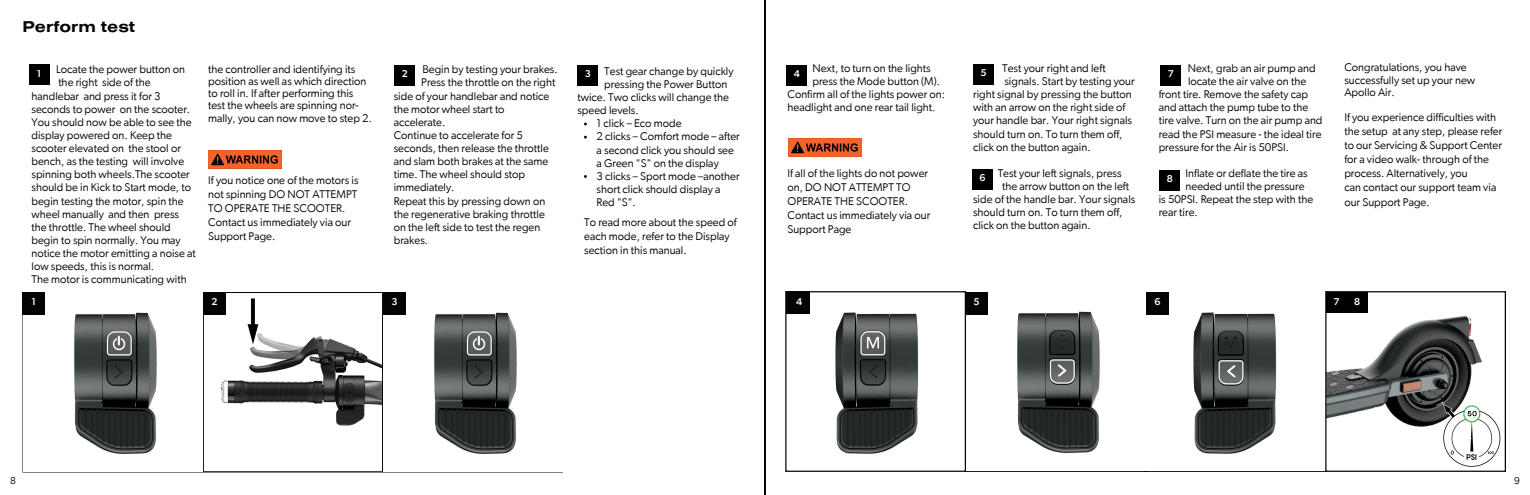
<style>
.page{position:relative;width:1530px;height:495px;background:#fff}
.page>*{position:absolute;margin:0;border:0;box-sizing:border-box;transform-origin:0 0}
.t1{font:700 16.25px "Nimbus San Ext";color:#040404}
.t2{font:11.25px/13.1px "Gibson";color:#040404}
.t3{font:500 10px "Gibson";color:#fff}
.t4{font:10px "Gibson";color:#040404}
.s1{color:#fff}
</style>
<div class="page">
<svg style="left:203px;top:292px;width:179px;height:180px"></svg>
<svg style="left:785px;top:291px;width:180px;height:181px"></svg>
<div style="left:787px;top:291px;width:22px;height:23px;background:#040404"></div>
<img style="left:383px;top:312px;width:134px;height:142px">
<img style="left:23px;top:312px;width:134px;height:142px">
<hr style="left:765px;top:0;width:1px;height:495px;background:#040404">
<div style="left:22px;top:292px;width:23px;height:22px;background:#040404"></div>
<div style="left:203px;top:292px;width:23px;height:22px;background:#040404"></div>
<div style="left:383px;top:292px;width:23px;height:22px;background:#040404"></div>
<svg style="left:965px;top:291px;width:181px;height:181px"></svg>
<svg style="left:1146px;top:312px;width:179px;height:160px"></svg>
<div style="left:965px;top:292px;width:23px;height:22px;background:#040404"></div>
<div style="left:1146px;top:292px;width:23px;height:22px;background:#040404"></div>
<div style="left:1161px;top:65px;width:20px;height:20px;background:#000"></div>
<div style="left:29px;top:64px;width:20px;height:21px;background:#000"></div>
<div style="left:395px;top:65px;width:20px;height:20px;background:#000"></div>
<div style="left:577px;top:65px;width:21px;height:20px;background:#000"></div>
<div style="left:787px;top:65px;width:20px;height:20px;background:#000"></div>
<div style="left:973px;top:64px;width:21px;height:20px;background:#000"></div>
<div style="left:972px;top:169px;width:21px;height:20px;background:#000"></div>
<div style="left:1160px;top:170px;width:20px;height:20px;background:#000"></div>
<img style="left:208px;top:151px;width:73px;height:18px">
<img style="left:788px;top:139px;width:73px;height:18px">
<svg style="left:1325px;top:291px;width:181px;height:181px"></svg>
<div style="left:1347px;top:293px;width:20px;height:20px;background:#000"></div>
<div style="left:1326px;top:293px;width:21px;height:20px;background:#000"></div>
<p class="t1" style="left:22px;top:22px;width:114px">Perform test</p>
<p class="t2" style="left:1002px;top:62px;width:105px">Test your right and left</p>
<p class="t2" style="left:1004px;top:75px;width:132px">signals. Start by testing your</p>
<p class="t2" style="left:973px;top:88px;width:160px">right signal by pressing the button</p>
<p class="t2" style="left:973px;top:101px;width:154px">with an arrow on the right side of</p>
<p class="t2" style="left:973px;top:115px;width:160px">your handle bar. Your right signals</p>
<p class="t2" style="left:973px;top:128px;width:151px">should turn on. To turn them off,</p>
<p class="t2" style="left:973px;top:141px;width:119px">click on the button again.</p>
<p class="t2" style="left:998px;top:167px;width:125px">Test your left signals, press</p>
<p class="t2" style="left:1002px;top:180px;width:128px">the arrow button on the left</p>
<p class="t2" style="left:973px;top:193px;width:164px">side of the handle bar. Your signals</p>
<p class="t2" style="left:973px;top:206px;width:151px">should turn on. To turn them off,</p>
<p class="t2" style="left:973px;top:220px;width:119px">click on the button again.</p>
<p class="t2" style="left:804px;top:62px;width:129px"><span class="s1">4</span> Next, to turn on the lights</p>
<p class="t2" style="left:812px;top:75px;width:129px">press the Mode button (M).</p>
<p class="t2" style="left:788px;top:88px;width:159px">Confirm all of the lights power on:</p>
<p class="t2" style="left:788px;top:101px;width:150px">headlight and one rear tail light.</p>
<p class="t2" style="left:1188px;top:62px;width:129px">Next, grab an air pump and</p>
<p class="t2" style="left:1188px;top:75px;width:120px">locate the air valve on the</p>
<p class="t2" style="left:1159px;top:88px;width:151px">front tire. Remove the safety cap</p>
<p class="t2" style="left:1159px;top:101px;width:151px">and attach the pump tube to the</p>
<p class="t2" style="left:1159px;top:115px;width:165px">tire valve. Turn on the air pump and</p>
<p class="t2" style="left:1159px;top:128px;width:164px">read the PSI measure - the ideal tire</p>
<p class="t2" style="left:1159px;top:141px;width:132px">pressure for the Air is 50PSI.</p>
<p class="t2" style="left:1186px;top:167px;width:124px">Inflate or deflate the tire as</p>
<p class="t2" style="left:1186px;top:180px;width:120px">needed until the pressure</p>
<p class="t2" style="left:1159px;top:193px;width:156px">is 50PSI. Repeat the step with the</p>
<p class="t2" style="left:1159px;top:206px;width:41px">rear tire.</p>
<p class="t2" style="left:208px;top:63px;width:160px;line-height:12.2px">the controller and identifying its position as well as which direction to roll in. If after performing this</p>
<p class="t2" style="left:208px;top:100px;width:165px;line-height:12.2px">test the wheels are spinning nor&shy;mally, you can now move to step 2.</p>
<p class="t2" style="left:416px;top:63px;width:143px;text-align:center"><span class="s1">2</span>Begin by testing your brakes.<br>Press the throttle on the right</p>
<p class="t2" style="left:394px;top:90px;width:157px">side of your handlebar and notice</p>
<p class="t2" style="left:394px;top:103px;width:112px">the motor wheel start to accelerate.</p>
<p class="t2" style="left:394px;top:129px;width:131px">Continue to accelerate for 5</p>
<p class="t2" style="left:394px;top:142px;width:157px">seconds, then release the throttle</p>
<p class="t2" style="left:394px;top:155px;width:156px">and slam both brakes at the same</p>
<p class="t2" style="left:394px;top:168px;width:133px">time. The wheel should stop</p>
<p class="t2" style="left:394px;top:181px;width:62px">immediately.</p>
<p class="t2" style="left:394px;top:195px;width:153px">Repeat this by pressing down on the regenerative braking throttle on the left side to test the regen brakes.</p>
<p class="t2" style="left:56px;top:63px;width:131px">Locate the power button on</p>
<p class="t2" style="left:31px;top:76px;width:166px;text-indent:27px">the right side of the handlebar and press it for 3 seconds to power on the scooter.<br>You should now be able to see the display powered on. Keep the scooter elevated on the stool or bench, as the testing will involve spinning both wheels.The scooter should be in Kick to Start mode, to begin testing the motor, spin the wheel manually and then press the throttle. The wheel should begin to spin normally. You may notice the motor emitting a noise at low speeds, this is normal.</p>
<p class="t2" style="left:31px;top:273px;width:157px">The motor is communicating with</p>
<p class="t2" style="left:604px;top:65px;width:131px">Test gear change by quickly</p>
<p class="t2" style="left:577px;top:78px;width:153px;text-indent:27px">pressing the Power Button twice. Two clicks will change the speed levels.</p>
<p class="t2" style="left:597px;top:117px;width:86px">1 click – Eco mode</p>
<p class="t2" style="left:597px;top:130px;width:145px">2 clicks – Comfort mode – after a second click you should see a Green "S" on the display</p>
<p class="t2" style="left:597px;top:170px;width:145px">3 clicks – Sport mode –another short click should display a<br>Red "S".</p>
<p class="t3" style="left:37px;top:69px;width:6px">1</p>
<p class="t3" style="left:402px;top:69px;width:8px">2</p>
<p class="t3" style="left:585px;top:69px;width:8px">3</p>
<p class="t3" style="left:794px;top:69px;width:8px">4</p>
<p class="t3" style="left:980px;top:68px;width:8px">5</p>
<p class="t3" style="left:1168px;top:69px;width:8px">7</p>
<p class="t2" style="left:788px;top:167px;width:144px;line-height:14px">If all of the lights do not power on, DO NOT ATTEMPT TO<br>OPERATE THE SCOOTER.<br>Contact us immediately via our<br>Support Page</p>
<p class="t3" style="left:979px;top:173px;width:8px">6</p>
<p class="t3" style="left:1167px;top:174px;width:8px">8</p>
<p class="t2" style="left:208px;top:174px;width:152px;line-height:14px">If you notice one of the motors is not spinning DO NOT ATTEMPT<br>TO OPERATE THE SCOOTER.<br>Contact us immediately via our<br>Support Page.</p>
<p class="t2" style="left:584px;top:215px;width:154px;line-height:14px">To read more about the speed of each mode, refer to the Display section in this manual.</p>
<p class="t3" style="left:31px;top:297px;width:6px">1</p>
<p class="t3" style="left:211px;top:297px;width:8px">2</p>
<p class="t3" style="left:392px;top:297px;width:8px">3</p>
<p class="t3" style="left:796px;top:297px;width:8px">4</p>
<p class="t3" style="left:974px;top:297px;width:8px">5</p>
<p class="t3" style="left:1154px;top:297px;width:8px">6</p>
<p class="t2" style="left:1344px;top:62px;width:132px;line-height:12.2px">Congratulations, you have successfully set up your new<br>Apollo Air.</p>
<p class="t2" style="left:1344px;top:111px;width:159px;line-height:14px">If you experience difficulties with the setup at any step, please refer to our Servicing &amp; Support Center for a video walk- through of the process. Alternatively, you</p>
<p class="t2" style="left:1344px;top:181px;width:153px;line-height:14px">can contact our support team via our Support Page.</p>
<p class="t3" style="left:1334px;top:297px;width:8px">7</p>
<p class="t3" style="left:1354px;top:297px;width:8px">8</p>
<p class="t3" style="left:1358px;top:297px;width:8px">8</p>
<p class="t4" style="left:10px;top:476px;width:7px">8</p>
<p class="t4" style="left:1514px;top:476px;width:7px">9</p>
</div>
